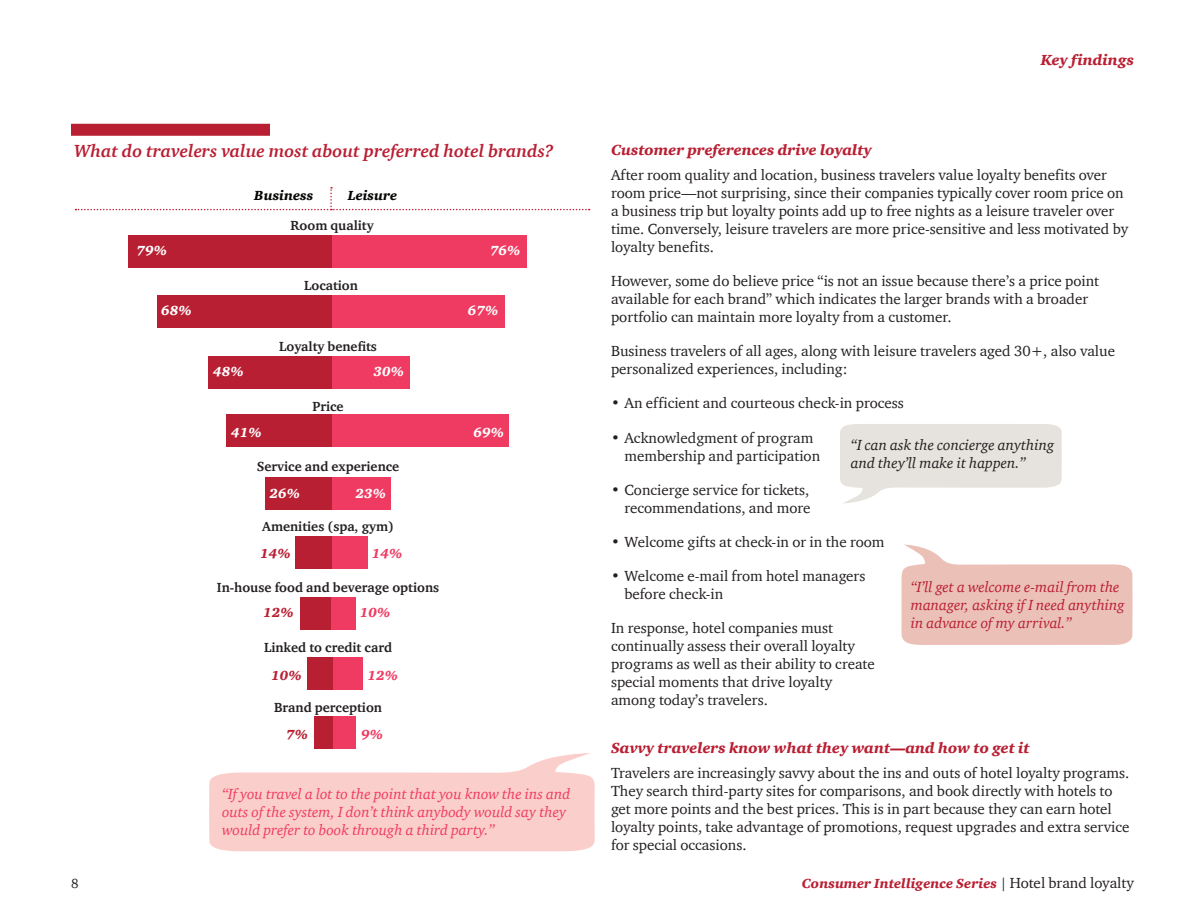
<style>
.page{position:relative;width:1188px;height:918px;background:#fff}
.page>*{position:absolute;margin:0;border:0;box-sizing:border-box;transform-origin:0 0}
.Infographic_header{font:italic 700 18px "ITC Charter Com";color:#b91f33}
.Body_copy_full_sp{font:15px/18px "ITC Charter Com";color:#231f20}
.Callout_10{font:italic 15px/18px "ITC Charter Com";color:#ef3b62}
.Callout_10-2{font:italic 15px/18px "ITC Charter Com";color:#b91f33}
.Subhead_1_10{font:italic 900 15px "ITC Charter Com";color:#b91f33}
.Callout_10-3{font:italic 15px/18px "ITC Charter Com";color:#231f20}
.CIS_Small_Section_ID{font:italic 900 15px "ITC Charter Com";color:#b91f33}
.t1{font:700 13.5px "ITC Charter Com";color:#231f20}
.t2{font:italic 900 13.5px "ITC Charter Com";color:#b91f33}
.t3{font:italic 900 13.5px "ITC Charter Com";color:#fff}
.t4{font:italic 900 13.5px "ITC Charter Com";color:#050504}
.t5{font:italic 900 13.5px "ITC Charter Com";color:#ef3b62}
.t6{font:13.5px "ITC Charter Com";color:#231f20}
.s1{font-weight:400;font-style:normal;color:#231f20}
.s2{font-weight:400;font-style:normal;font-size:15px;color:#231f20}
</style>
<div class="page">
<svg style="left:840px;top:424px;width:222px;height:79px"></svg>
<svg style="left:901px;top:544px;width:232px;height:101px"></svg>
<svg style="left:209px;top:753px;width:386px;height:98px"></svg>
<div style="left:332px;top:657px;width:31px;height:33px;background:#ef3b62"></div>
<div style="left:331px;top:597px;width:25px;height:33px;background:#ef3b62"></div>
<div style="left:300px;top:597px;width:31px;height:33px;background:#b91f33"></div>
<div style="left:331px;top:536px;width:36px;height:32px;background:#ef3b62"></div>
<div style="left:295px;top:536px;width:36px;height:32px;background:#b91f33"></div>
<div style="left:332px;top:478px;width:59px;height:32px;background:#ef3b62"></div>
<div style="left:265px;top:478px;width:67px;height:32px;background:#b91f33"></div>
<div style="left:331px;top:415px;width:178px;height:32px;background:#ef3b62"></div>
<div style="left:226px;top:415px;width:105px;height:32px;background:#b91f33"></div>
<div style="left:332px;top:356px;width:77px;height:32px;background:#ef3b62"></div>
<div style="left:208px;top:356px;width:124px;height:32px;background:#b91f33"></div>
<div style="left:332px;top:295px;width:172px;height:32px;background:#ef3b62"></div>
<div style="left:157px;top:295px;width:175px;height:32px;background:#b91f33"></div>
<div style="left:331px;top:235px;width:196px;height:32px;background:#ef3b62"></div>
<div style="left:129px;top:235px;width:203px;height:32px;background:#b91f33"></div>
<svg style="left:76px;top:187px;width:514px;height:23px"></svg>
<div style="left:332px;top:717px;width:23px;height:32px;background:#ef3b62"></div>
<div style="left:307px;top:657px;width:25px;height:33px;background:#b91f33"></div>
<div style="left:314px;top:717px;width:18px;height:32px;background:#b91f33"></div>
<div style="left:71px;top:124px;width:199px;height:12px;background:#b91f33"></div>
<p class="Infographic_header" style="left:74px;top:140px;width:481px">What do travelers value most about preferred hotel brands?</p>
<p class="t4" style="left:254px;top:187px;width:61px">Business</p>
<p class="t4" style="left:348px;top:187px;width:51px">Leisure</p>
<p class="t1" style="left:291px;top:217px;width:85px">Room quality</p>
<p class="t3" style="left:136px;top:242px;width:32px">79%</p>
<p class="t3" style="left:490px;top:242px;width:32px">76%</p>
<p class="t1" style="left:304px;top:277px;width:55px">Location</p>
<p class="t3" style="left:161px;top:302px;width:32px">68%</p>
<p class="t3" style="left:468px;top:302px;width:32px">67%</p>
<p class="t1" style="left:279px;top:338px;width:99px">Loyalty benefits</p>
<p class="t3" style="left:213px;top:363px;width:32px">48%</p>
<p class="t3" style="left:373px;top:363px;width:32px">30%</p>
<p class="t1" style="left:312px;top:398px;width:33px">Price</p>
<p class="t3" style="left:231px;top:424px;width:32px">41%</p>
<p class="t3" style="left:474px;top:424px;width:32px">69%</p>
<p class="t1" style="left:257px;top:458px;width:144px">Service and experience</p>
<p class="t3" style="left:270px;top:486px;width:32px">26%</p>
<p class="t3" style="left:355px;top:486px;width:32px">23%</p>
<p class="t1" style="left:262px;top:518px;width:133px">Amenities (spa, gym)</p>
<p class="t2" style="left:260px;top:546px;width:32px">14%</p>
<p class="t5" style="left:372px;top:546px;width:32px">14%</p>
<p class="t1" style="left:217px;top:579px;width:224px">In-house food and beverage options</p>
<p class="t2" style="left:263px;top:605px;width:32px">12%</p>
<p class="t5" style="left:360px;top:605px;width:32px">10%</p>
<p class="t1" style="left:264px;top:639px;width:129px">Linked to credit card</p>
<p class="t2" style="left:271px;top:667px;width:32px">10%</p>
<p class="t5" style="left:367px;top:667px;width:32px">12%</p>
<p class="t1" style="left:274px;top:699px;width:109px">Brand perception</p>
<p class="t2" style="left:286px;top:726px;width:23px">7%</p>
<p class="t5" style="left:361px;top:726px;width:23px">9%</p>
<p class="Callout_10" style="left:222px;top:784px;width:350px">“If you travel a lot to the point that you know the ins and outs of the system, I don’t think anybody would say they would prefer to book through a third party.”</p>
<p class="CIS_Small_Section_ID" style="left:1041px;top:51px;width:95px">Key findings</p>
<p class="Subhead_1_10" style="left:611px;top:141px;width:262px">Customer preferences drive loyalty</p>
<p class="Body_copy_full_sp" style="left:611px;top:166px;width:519px">After room quality and location, business travelers value loyalty benefits over room price—not surprising, since their companies typically cover room price on a business trip but loyalty points add up to free nights as a leisure traveler over time. Conversely, leisure travelers are more price-sensitive and less motivated by loyalty benefits.</p>
<p class="Body_copy_full_sp" style="left:611px;top:272px;width:490px">However, some do believe price “is not an issue because there’s a price point available for each brand” which indicates the larger brands with a broader portfolio can maintain more loyalty from a customer.</p>
<p class="Body_copy_full_sp" style="left:611px;top:342px;width:506px">Business travelers of all ages, along with leisure travelers aged 30+, also value personalized experiences, including:</p>
<p class="Body_copy_full_sp" style="left:611px;top:394px;width:294px">• An efficient and courteous check-in process</p>
<p class="Body_copy_full_sp" style="left:625px;top:428px;width:197px;text-indent:-14px">• Acknowledgment of program membership and participation</p>
<p class="Body_copy_full_sp" style="left:611px;top:481px;width:201px;text-align:right">• Concierge service for tickets, recommendations, and more</p>
<p class="Body_copy_full_sp" style="left:611px;top:533px;width:275px">• Welcome gifts at check-in or in the room</p>
<p class="Body_copy_full_sp" style="left:625px;top:567px;width:242px;text-indent:-14px">• Welcome e-mail from hotel managers before check-in</p>
<p class="Body_copy_full_sp" style="left:611px;top:619px;width:265px">In response, hotel companies must continually assess their overall loyalty programs as well as their ability to create special moments that drive loyalty among today’s travelers.</p>
<p class="Subhead_1_10" style="left:611px;top:739px;width:420px">Savvy travelers know what they want—and how to get it</p>
<p class="Body_copy_full_sp" style="left:611px;top:764px;width:520px">Travelers are increasingly savvy about the ins and outs of hotel loyalty programs.<br>They search third-party sites for comparisons, and book directly with hotels to get more points and the best prices. This is in part because they can earn hotel loyalty points, take advantage of promotions, request upgrades and extra service for special occasions.</p>
<p class="Callout_10-3" style="left:851px;top:436px;width:205px">“I can ask the concierge anything and they’ll make it happen.”</p>
<p class="Callout_10-2" style="left:911px;top:578px;width:215px">“I’ll get a welcome e-mail from the manager, asking if I need anything in advance of my arrival.”</p>
<p class="t6" style="left:71px;top:875px;width:9px">8</p>
<p class="t2" style="left:802px;top:875px;width:334px">Consumer Intelligence Series <span class="s1">|</span> <span class="s2">Hotel brand loyalty</span></p>
</div>
